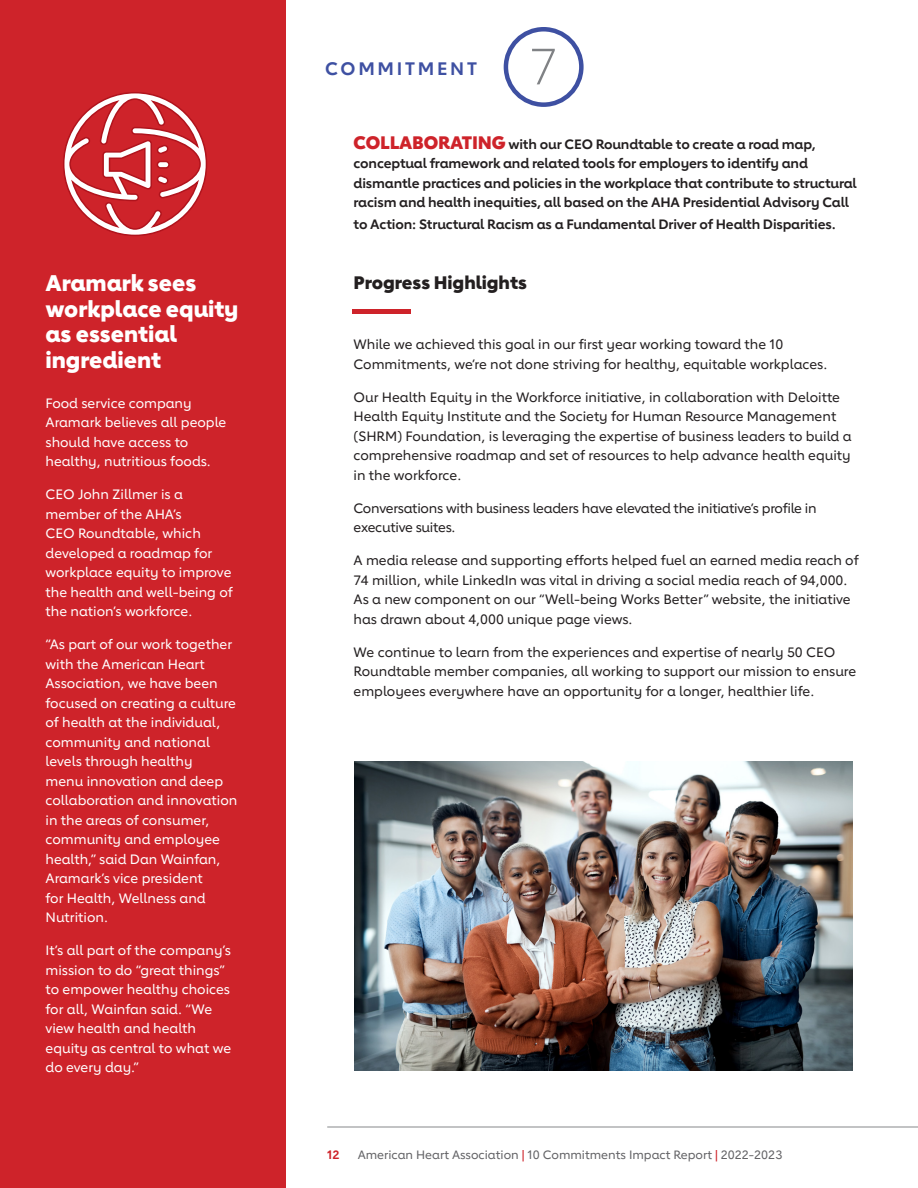
<style>
.page{position:relative;width:918px;height:1188px;background:#fff}
.page>*{position:absolute;margin:0;border:0;box-sizing:border-box;transform-origin:0 0}
.t1{font:300 50.1px "Lub Dub";color:#808285}
.t2{font:800 22.5px/25.5px "Lub Dub";color:#fff}
.t3{font:800 18px "Lub Dub";color:#231f20}
.H2_-_Section_Title{font:700 18px "Lub Dub";letter-spacing:.15em;color:#3e50a2}
.Body_Text{font:500 13.5px/19.5px "Lub Dub";color:#231f20}
.t4{font:500 13.5px/19.5px "Lub Dub";color:#fff}
.t5{font:700 13.5px/19.5px "Lub Dub";letter-spacing:-.01em;color:#231f20}
.Body_Text-2{font:500 13.5px/19.5px "Lub Dub";letter-spacing:-.02em;color:#231f20}
.t6{font:500 12px "Lub Dub";color:#636366}
.t7{font:700 12px "Lub Dub";color:#ce232a}
.s1{color:#fff}
.s2{font-weight:800;font-size:18px;color:#ce232a}
.s3{color:#ce232a}
</style>
<div class="page">
<img style="left:355px;top:761px;width:498px;height:309px">
<div style="left:352px;top:309px;width:58px;height:5px;background:#ce232a"></div>
<div style="left:0;top:0;width:285px;height:1188px;background:#ce232a"></div>
<hr style="left:327px;top:1126px;width:591px;height:2px;background:#939598">
<div style="left:504px;top:27px;width:80px;height:80px;border:4px solid #3e50a2;border-radius:50%"></div>
<svg style="left:63px;top:93px;width:144px;height:143px"></svg>
<div style="left:157px;top:161px;width:12px;height:7px;background:#fff;border-radius:3px"></div>
<div style="left:157px;top:161px;width:13px;height:8px;border:2px solid #b0131c;border-radius:3px"></div>
<p class="t2" style="left:46px;top:270px;width:194px">Aramark sees workplace equity as essential ingredient</p>
<p class="t4" style="left:46px;top:393px;width:182px">Food service company<br>Aramark believes all people should have access to healthy, nutritious foods.</p>
<p class="t4" style="left:46px;top:485px;width:189px">CEO John Zillmer is a member of the AHA’s<br>CEO Roundtable, which developed a roadmap for workplace equity to improve the health and well-being of the nation’s workforce.</p>
<p class="t4" style="left:46px;top:635px;width:193px">“As part of our work together with the American Heart<br>Association, we have been focused on creating a culture of health at the individual, community and national levels through healthy<br>menu innovation and deep collaboration and innovation in the areas of consumer, community and employee health,” said Dan Wainfan,<br>Aramark’s vice president<br>for Health, Wellness and<br>Nutrition.</p>
<p class="t4" style="left:46px;top:941px;width:187px">It’s all part of the company’s mission to do “great things” to empower healthy choices for all, Wainfan said. “We view health and health equity as central to what we do every day.”</p>
<h2 class="H2_-_Section_Title" style="left:325px;top:58px;width:173px">COMMITMENT <span class="s1">7</span></h2>
<h1 class="t1" style="left:529px;top:38px;width:30px">7</h1>
<p class="t5" style="left:354px;top:134px;width:505px"><span class="s2">COLLABORATING</span> with our CEO Roundtable to create a road map, conceptual framework and related tools for employers to identify and dismantle practices and policies in the workplace that contribute to structural racism and health inequities, all based on the AHA Presidential Advisory Call</p>
<p class="t5" style="left:354px;top:214px;width:484px">to Action: Structural Racism as a Fundamental Driver of Health Disparities.</p>
<p class="t3" style="left:354px;top:272px;width:175px">Progress Highlights</p>
<p class="Body_Text" style="left:354px;top:334px;width:475px">While we achieved this goal in our first year working toward the 10<br>Commitments, we’re not done striving for healthy, equitable workplaces.</p>
<p class="Body_Text" style="left:354px;top:387px;width:500px">Our Health Equity in the Workforce initiative, in collaboration with Deloitte Health Equity Institute and the Society for Human Resource Management (SHRM) Foundation, is leveraging the expertise of business leaders to build a comprehensive roadmap and set of resources to help advance health equity in the workforce.</p>
<p class="Body_Text-2" style="left:354px;top:498px;width:465px">Conversations with business leaders have elevated the initiative’s profile in executive suites.</p>
<p class="Body_Text" style="left:354px;top:550px;width:507px">A media release and supporting efforts helped fuel an earned media reach of 74 million, while LinkedIn was vital in driving a social media reach of 94,000.<br>As a new component on our “Well-being Works Better” website, the initiative has drawn about 4,000 unique page views.</p>
<p class="Body_Text" style="left:354px;top:642px;width:504px">We continue to learn from the experiences and expertise of nearly 50 CEO<br>Roundtable member companies, all working to support our mission to ensure employees everywhere have an opportunity for a longer, healthier life.</p>
<p class="t7" style="left:327px;top:1147px;width:14px">12</p>
<p class="t6" style="left:358px;top:1147px;width:426px">American Heart Association <span class="s3">|</span> 10 Commitments Impact Report <span class="s3">|</span> 2022-2023</p>
</div>
